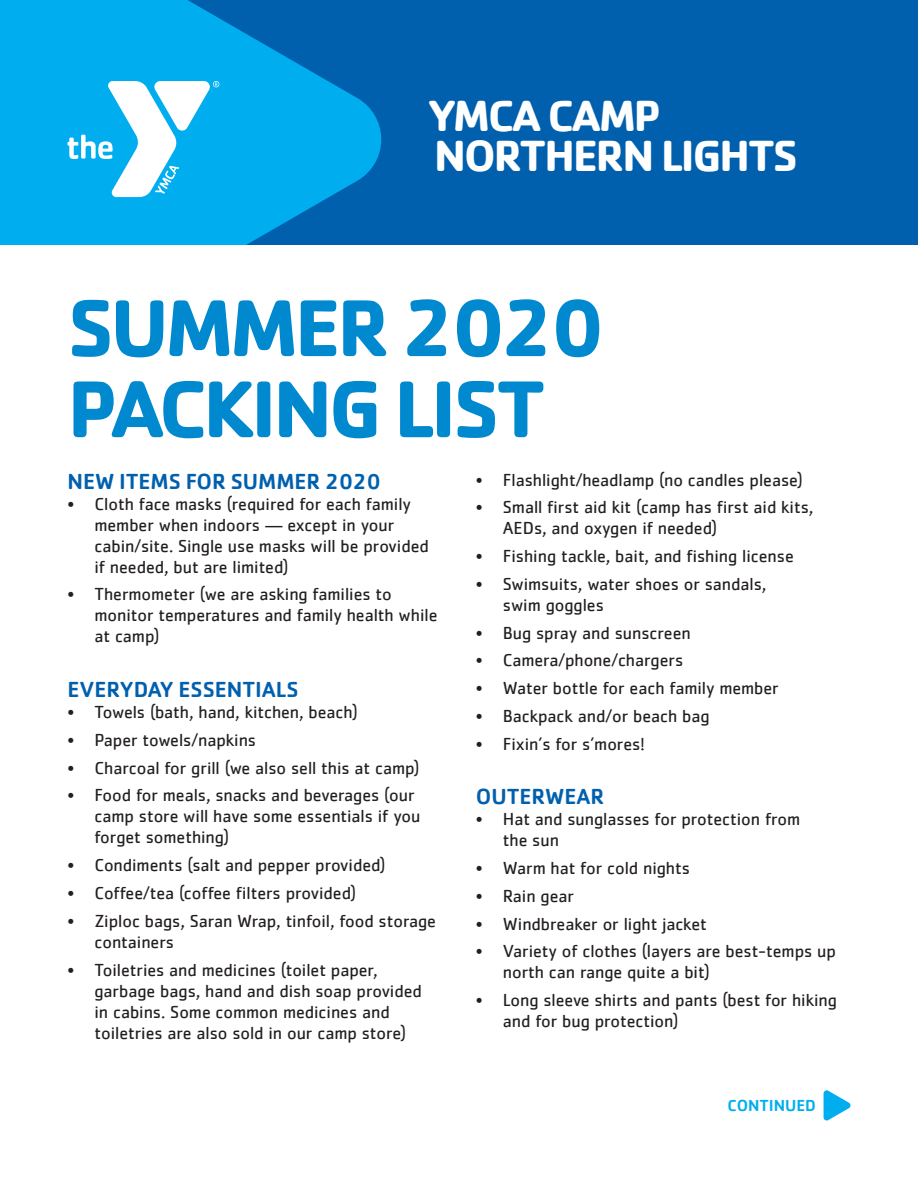
<style>
.page{position:relative;width:918px;height:1188px;background:#fff}
.page>*{position:absolute;margin:0;border:0;box-sizing:border-box;transform-origin:0 0}
.t1{font:700 83.4px/81.2px "Cachet";letter-spacing:-.045em;color:#0089cf}
.t2{font:700 45px/40.5px "Cachet";letter-spacing:-.04em;color:#fff}
.t3{font:500 22.5px "Cachet";color:#0160ae}
.t4{font:18px/21px "Cachet";letter-spacing:-.005em;color:#231f20}
.t5{font:500 16.5px "Cachet";color:#00aeef}
</style>
<div class="page">
<div style="left:0;top:0;width:918px;height:244px;background:#0160ae"></div>
<svg style="left:0;top:0;width:381px;height:244px;fill:#00aeef"></svg>
<svg style="left:68px;top:81px;width:151px;height:116px;background:#62cdf5"></svg>
<svg style="left:824px;top:1090px;width:26px;height:30px"></svg>
<h2 class="t2" style="left:428px;top:94px;width:372px">YMCA CAMP<br>NORTHERN LIGHTS</h2>
<h1 class="t1" style="left:68px;top:284px;width:538px">SUMMER 2020<br>PACKING LIST</h1>
<p class="t3" style="left:68px;top:467px;width:315px">NEW ITEMS FOR SUMMER 2020</p>
<p class="t4" style="left:94px;top:493px;width:336px;text-indent:-27px">• Cloth face masks (required for each family member when indoors — except in your cabin/site. Single use masks will be provided if needed, but are limited)</p>
<p class="t4" style="left:94px;top:584px;width:345px;text-indent:-27px">• Thermometer (we are asking families to monitor temperatures and family health while at camp)</p>
<p class="t3" style="left:68px;top:676px;width:233px">EVERYDAY ESSENTIALS</p>
<p class="t4" style="left:68px;top:701px;width:292px">• Towels (bath, hand, kitchen, beach)</p>
<p class="t4" style="left:68px;top:729px;width:190px">• Paper towels/napkins</p>
<p class="t4" style="left:68px;top:757px;width:354px">• Charcoal for grill (we also sell this at camp)</p>
<p class="t4" style="left:94px;top:785px;width:327px;text-indent:-27px">• Food for meals, snacks and beverages (our camp store will have some essentials if you forget something)</p>
<p class="t4" style="left:68px;top:854px;width:320px">• Condiments (salt and pepper provided)</p>
<p class="t4" style="left:68px;top:882px;width:290px">• Coffee/tea (coffee filters provided)</p>
<p class="t4" style="left:94px;top:910px;width:343px;text-indent:-27px">• Ziploc bags, Saran Wrap, tinfoil, food storage containers</p>
<p class="t4" style="left:94px;top:959px;width:329px;text-indent:-27px">• Toiletries and medicines (toilet paper, garbage bags, hand and dish soap provided in cabins. Some common medicines and toiletries are also sold in our camp store)</p>
<p class="t4" style="left:476px;top:469px;width:329px">• Flashlight/headlamp (no candles please)</p>
<p class="t4" style="left:503px;top:497px;width:312px;text-indent:-27px">• Small first aid kit (camp has first aid kits,<br>AEDs, and oxygen if needed)</p>
<p class="t4" style="left:476px;top:545px;width:319px">• Fishing tackle, bait, and fishing license</p>
<p class="t4" style="left:503px;top:573px;width:265px;text-indent:-27px">• Swimsuits, water shoes or sandals, swim goggles</p>
<p class="t4" style="left:476px;top:622px;width:216px">• Bug spray and sunscreen</p>
<p class="t4" style="left:476px;top:650px;width:209px">• Camera/phone/chargers</p>
<p class="t4" style="left:476px;top:677px;width:304px">• Water bottle for each family member</p>
<p class="t4" style="left:476px;top:705px;width:235px">• Backpack and/or beach bag</p>
<p class="t4" style="left:476px;top:733px;width:171px">• Fixin’s for s’mores!</p>
<p class="t3" style="left:476px;top:783px;width:130px">OUTERWEAR</p>
<p class="t4" style="left:503px;top:808px;width:299px;text-indent:-27px">• Hat and sunglasses for protection from the sun</p>
<p class="t4" style="left:476px;top:857px;width:216px">• Warm hat for cold nights</p>
<p class="t4" style="left:476px;top:885px;width:100px">• Rain gear</p>
<p class="t4" style="left:476px;top:913px;width:233px">• Windbreaker or light jacket</p>
<p class="t4" style="left:503px;top:940px;width:335px;text-indent:-27px">• Variety of clothes (layers are best-temps up north can range quite a bit)</p>
<p class="t4" style="left:503px;top:989px;width:336px;text-indent:-27px">• Long sleeve shirts and pants (best for hiking and for bug protection)</p>
<p class="t5" style="left:728px;top:1095px;width:90px">CONTINUED</p>
</div>
